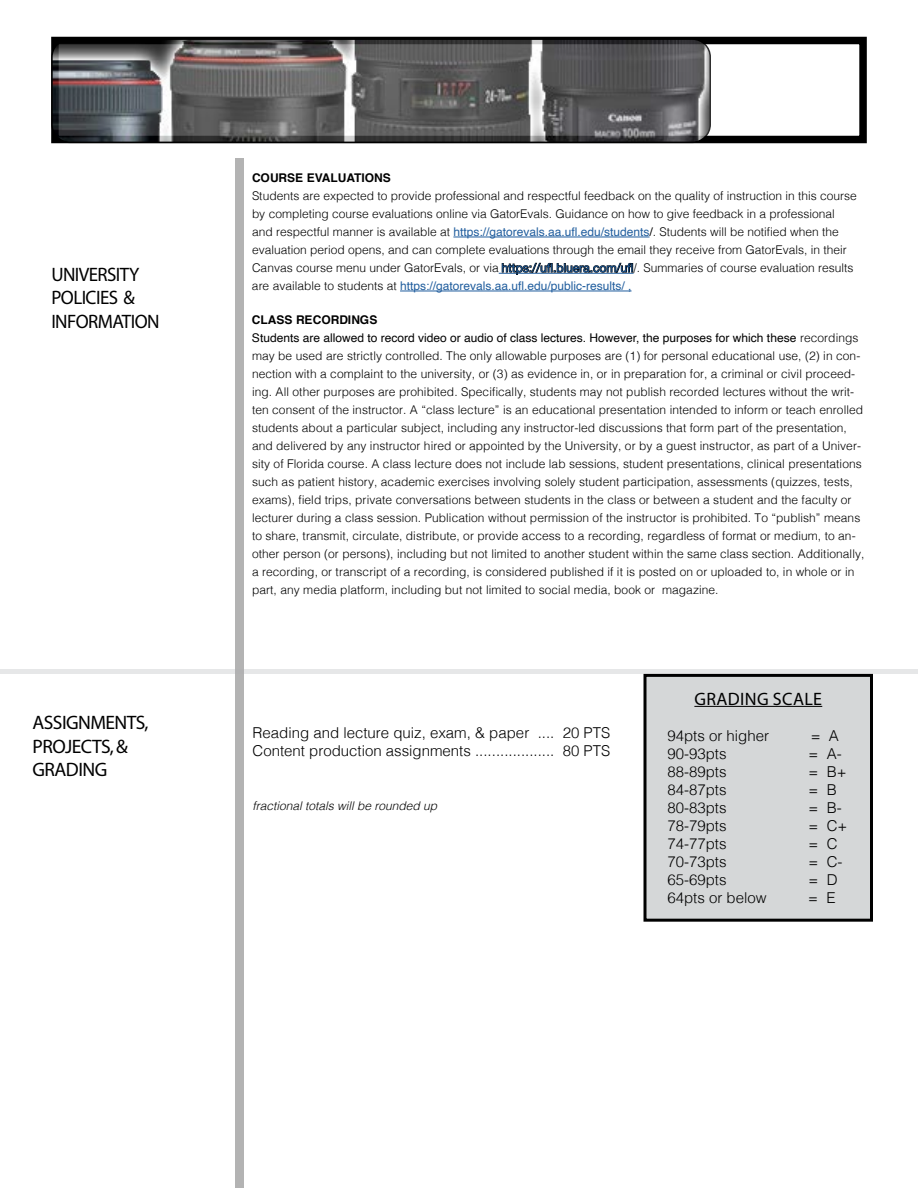
<style>
.page{position:relative;width:918px;height:1188px;background:#fff}
.page>*{position:absolute;margin:0;border:0;box-sizing:border-box;transform-origin:0 0}
.t1{font:19.5px/23.4px "Myriad Pro";letter-spacing:-.03em;color:#000}
.t2{font:18px "Myriad Pro";letter-spacing:.02em;color:#000}
.t3{font:300 15px/18px "Helvetica";color:#000}
.t4{font:300 12px/18px "Helvetica";letter-spacing:.005em;color:#000}
.t5{font:italic 300 12px "Helvetica";color:#000}
.t6{font:700 12px "Helvetica";color:#000}
.s1{font-weight:400;color:#215e9e}
.s2{font-weight:400}
.s3{font-family:"Helvetica Neue";font-weight:400}
.s4{font-weight:700}
</style>
<div class="page">
<div style="left:51px;top:37px;width:816px;height:106px;border:8px solid #000"></div>
<div style="left:235px;top:158px;width:9px;height:1030px;background:#b3b3b3"></div>
<img style="left:52px;top:39px;width:658px;height:103px">
<div style="left:51px;top:38px;width:660px;height:105px;border:2px solid #000;border-radius:18px"></div>
<hr style="left:453px;top:237px;width:197px;height:1px;background:#215e9e">
<hr style="left:499px;top:273px;width:135px;height:1px;background:#215e9e">
<hr style="left:400px;top:291px;width:232px;height:1px;background:#215e9e">
<div style="left:645px;top:675px;width:227px;height:245px;background:#d5d7d8"></div>
<hr style="left:694px;top:706px;width:128px;height:1px;background:#000">
<div style="left:644px;top:674px;width:229px;height:248px;border:3px solid #000"></div>
<div style="left:0;top:669px;width:918px;height:5px;background:#e6e7e8"></div>
<h1 class="t1" style="left:51px;top:262px;width:110px">UNIVERSITY<br>POLICIES &amp;<br>INFORMATION</h1>
<h1 class="t1" style="left:33px;top:711px;width:117px">ASSIGNMENTS,<br>PROJECTS, &amp;<br>GRADING</h1>
<p class="t6" style="left:252px;top:171px;width:140px">COURSE EVALUATIONS</p>
<p class="t4" style="left:252px;top:186px;width:606px">Students are expected to provide professional and respectful feedback on the quality of instruction in this course by completing course evaluations online via GatorEvals. Guidance on how to give feedback in a professional and respectful manner is available at <span class="s1">https://gatorevals.aa.ufl.edu/students</span><span class="s2">/</span>. Students will be notified when the evaluation period opens, and can complete evaluations through the email they receive from GatorEvals, in their Canvas course menu under GatorEvals, or via <span class="s3">https://ufl.bluera.com/ufl</span>/. Summaries of course evaluation results are available to students at <span class="s1">https://gatorevals.aa.ufl.edu/public-results/ ,</span></p>
<p class="t4" style="left:252px;top:310px;width:614px"><span class="s4">CLASS RECORDINGS<br></span><span class="s2">Students are allowed to record video or audio of class lectures. However, the purposes for which these</span> recordings may be used are strictly controlled. The only allowable purposes are (1) for personal educational use, (2) in con&shy;nection with a complaint to the university, or (3) as evidence in, or in preparation for, a criminal or civil proceed&shy;ing. All other purposes are prohibited. Specifically, students may not publish recorded lectures without the writ&shy;ten consent of the instructor. A “class lecture” is an educational presentation intended to inform or teach enrolled students about a particular subject, including any instructor-led discussions that form part of the presentation, and delivered by any instructor hired or appointed by the University, or by a guest instructor, as part of a Univer&shy;sity of Florida course. A class lecture does not include lab sessions, student presentations, clinical presentations such as patient history, academic exercises involving solely student participation, assessments (quizzes, tests, exams), field trips, private conversations between students in the class or between a student and the faculty or lecturer during a class session. Publication without permission of the instructor is prohibited. To “publish” means to share, transmit, circulate, distribute, or provide access to a recording, regardless of format or medium, to an&shy;other person (or persons), including but not limited to another student within the same class section. Additionally, a recording, or transcript of a recording, is considered published if it is posted on or uploaded to, in whole or in part, any media platform, including but not limited to social media, book or magazine.</p>
<p class="t3" style="left:253px;top:723px;width:359px">Reading and lecture quiz, exam, &amp; paper .... 20 PTS<br>Content production assignments ................... 80 PTS</p>
<p class="t5" style="left:253px;top:796px;width:186px">fractional totals will be rounded up</p>
<h2 class="t2" style="left:694px;top:687px;width:129px">GRADING SCALE</h2>
<p class="t3" style="left:667px;top:725px;width:103px">94pts or higher</p>
<p class="t3" style="left:811px;top:725px;width:30px">= A</p>
<p class="t3" style="left:667px;top:743px;width:61px">90-93pts</p>
<p class="t3" style="left:808px;top:743px;width:35px">= A-</p>
<p class="t3" style="left:667px;top:761px;width:61px">88-89pts</p>
<p class="t3" style="left:808px;top:761px;width:40px">= B+</p>
<p class="t3" style="left:667px;top:779px;width:61px">84-87pts</p>
<p class="t3" style="left:808px;top:779px;width:30px">= B</p>
<p class="t3" style="left:667px;top:797px;width:61px">80-83pts</p>
<p class="t3" style="left:808px;top:797px;width:35px">= B-</p>
<p class="t3" style="left:667px;top:815px;width:61px">78-79pts</p>
<p class="t3" style="left:808px;top:815px;width:40px">= C+</p>
<p class="t3" style="left:667px;top:833px;width:61px">74-77pts</p>
<p class="t3" style="left:808px;top:833px;width:31px">= C</p>
<p class="t3" style="left:667px;top:851px;width:61px">70-73pts</p>
<p class="t3" style="left:808px;top:851px;width:36px">= C-</p>
<p class="t3" style="left:667px;top:869px;width:61px">65-69pts</p>
<p class="t3" style="left:808px;top:869px;width:31px">= D</p>
<p class="t3" style="left:667px;top:887px;width:101px">64pts or below</p>
<p class="t3" style="left:808px;top:887px;width:29px">= E</p>
</div>
